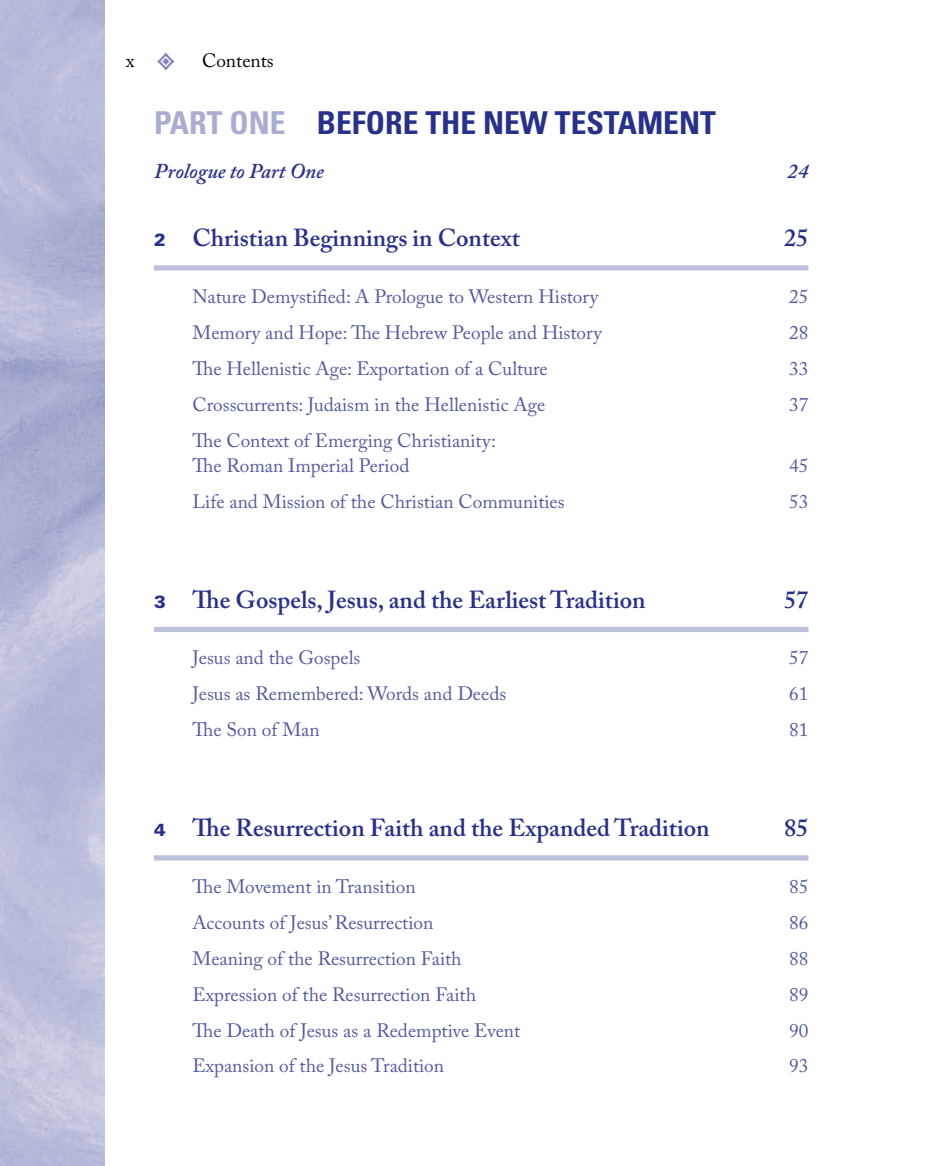
<style>
.page{position:relative;width:945px;height:1166px;background:#fff}
.page>*{position:absolute;margin:0;border:0;box-sizing:border-box;transform-origin:0 0}
.t1{font:700 condensed 31.5px "Univers";color:#27318b}
.t2{font:600 24.5px "Adobe Caslon Pro";color:#27318b}
.t3{font:italic 600 21px "Adobe Caslon Pro";color:#27318b}
.t4{font:19.25px/25.4px "Adobe Caslon Pro";color:#525aa2}
.t5{font:19.25px "Adobe Caslon Pro";color:#000}
.s1{font-family:"Warnock Pro";font-size:42px;color:#7d84b9}
.s2{color:#a9add1}
.s3{font-family:"Univers";font-weight:900;font-size:17.5px}
</style>
<div class="page">
<div style="left:154px;top:265px;width:654px;height:5px;background:#bec1dc"></div>
<div style="left:154px;top:627px;width:654px;height:5px;background:#bec1dc"></div>
<div style="left:154px;top:855px;width:654px;height:5px;background:#bec1dc"></div>
<p class="t5" style="left:126px;top:49px;width:149px">x <span class="s1">d</span> Contents</p>
<h1 class="t1" style="left:154px;top:104px;width:563px"><span class="s2">PART ONE</span> BEFORE THE NEW TESTAMENT</h1>
<p class="t3" style="left:154px;top:158px;width:171px">Prologue to Part One</p>
<p class="t3" style="left:788px;top:158px;width:22px">24</p>
<p class="t2" style="left:154px;top:223px;width:367px"><span class="s3">2</span> Christian Beginnings in Context</p>
<p class="t2" style="left:784px;top:223px;width:26px">25</p>
<p class="t4" style="left:192px;top:283px;width:407px">Nature Demystified: A Prologue to Western History</p>
<p class="t4" style="left:789px;top:283px;width:21px">25</p>
<p class="t4" style="left:159px;top:319px;width:27px">M</p>
<p class="t4" style="left:211px;top:319px;width:392px">emory and Hope: The Hebrew People and History</p>
<p class="t4" style="left:789px;top:319px;width:21px">28</p>
<p class="t4" style="left:192px;top:355px;width:357px">The Hellenistic Age: Exportation of a Culture</p>
<p class="t4" style="left:789px;top:355px;width:21px">33</p>
<p class="t4" style="left:159px;top:391px;width:25px">C</p>
<p class="t4" style="left:207px;top:391px;width:340px">rosscurrents: Judaism in the Hellenistic Age</p>
<p class="t4" style="left:789px;top:391px;width:21px">37</p>
<p class="t4" style="left:192px;top:427px;width:305px">The Context of Emerging Christianity:<br>The Roman Imperial Period</p>
<p class="t4" style="left:789px;top:452px;width:21px">45</p>
<p class="t4" style="left:192px;top:488px;width:374px">Life and Mission of the Christian Communities</p>
<p class="t4" style="left:789px;top:488px;width:21px">53</p>
<p class="t2" style="left:154px;top:584px;width:493px"><span class="s3">3</span> The Gospels, Jesus, and the Earliest Tradition</p>
<p class="t2" style="left:784px;top:584px;width:26px">57</p>
<p class="t4" style="left:192px;top:645px;width:169px">Jesus and the Gospels</p>
<p class="t4" style="left:789px;top:645px;width:21px">57</p>
<p class="t4" style="left:192px;top:681px;width:315px">Jesus as Remembered: Words and Deeds</p>
<p class="t4" style="left:789px;top:681px;width:21px">61</p>
<p class="t4" style="left:192px;top:717px;width:129px">The Son of Man</p>
<p class="t4" style="left:789px;top:717px;width:21px">81</p>
<p class="t2" style="left:154px;top:813px;width:557px"><span class="s3">4</span> The Resurrection Faith and the Expanded Tradition</p>
<p class="t2" style="left:784px;top:813px;width:26px">85</p>
<p class="t4" style="left:192px;top:873px;width:225px">The Movement in Transition</p>
<p class="t4" style="left:789px;top:873px;width:21px">85</p>
<p class="t4" style="left:159px;top:909px;width:276px">Accounts of Jesus’ Resurrection</p>
<p class="t4" style="left:789px;top:909px;width:21px">86</p>
<p class="t4" style="left:159px;top:945px;width:27px">M</p>
<p class="t4" style="left:211px;top:945px;width:252px">eaning of the Resurrection Faith</p>
<p class="t4" style="left:789px;top:945px;width:21px">88</p>
<p class="t4" style="left:192px;top:981px;width:285px">Expression of the Resurrection Faith</p>
<p class="t4" style="left:789px;top:981px;width:21px">89</p>
<p class="t4" style="left:192px;top:1017px;width:329px">The Death of Jesus as a Redemptive Event</p>
<p class="t4" style="left:789px;top:1017px;width:21px">90</p>
<p class="t4" style="left:192px;top:1053px;width:253px">Expansion of the Jesus Tradition</p>
<p class="t4" style="left:789px;top:1053px;width:21px">93</p>
</div>
